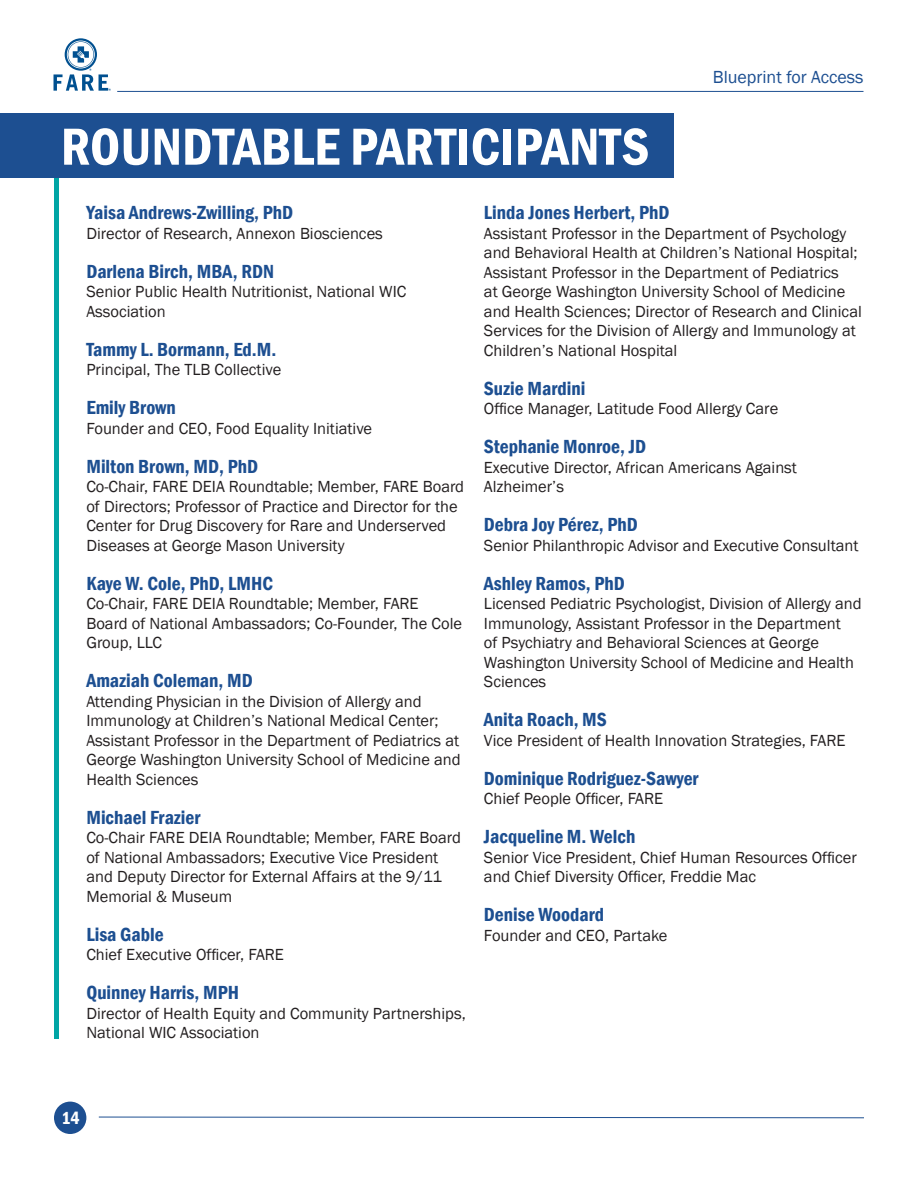
<style>
.page{position:relative;width:918px;height:1188px;background:#fff}
.page>*{position:absolute;margin:0;border:0;box-sizing:border-box;transform-origin:0 0}
.t1{font:600 condensed 54px "Franklin Gothic";color:#fff}
.t2{font:600 condensed 19.5px "Franklin Gothic";color:#1d4f91}
.t3{font:18px "Franklin Gothic";color:#1d4f91}
.t4{font:600 condensed 18px "Franklin Gothic";color:#fff}
.t5{font:16.5px/19.5px "Franklin Gothic";color:#231f20}
</style>
<div class="page">
<div style="left:54px;top:1102px;width:32px;height:32px;background:#1d4f91;border-radius:50%"></div>
<svg style="left:98px;top:1116px;width:766px;height:3px"></svg>
<hr style="left:54px;top:178px;width:4px;height:860px;background:#00a5a5">
<div style="left:0;top:113px;width:674px;height:65px;background:#1d4f91"></div>
<svg style="left:54px;top:38px;width:57px;height:53px"></svg>
<hr style="left:117px;top:91px;width:747px;height:1px;background:#1d4f91">
<p class="t1" style="left:61px;top:111px;width:590px">ROUNDTABLE PARTICIPANTS</p>
<p class="t3" style="left:713px;top:66px;width:152px">Blueprint for Access</p>
<p class="t2" style="left:86px;top:200px;width:208px">Yaisa Andrews-Zwilling, PhD</p>
<p class="t5" style="left:86px;top:224px;width:298px">Director of Research, Annexon Biosciences</p>
<p class="t2" style="left:86px;top:258px;width:189px">Darlena Birch, MBA, RDN</p>
<p class="t5" style="left:86px;top:283px;width:321px">Senior Public Health Nutritionist, National WIC<br>Association</p>
<p class="t2" style="left:86px;top:336px;width:192px">Tammy L. Bormann, Ed.M.</p>
<p class="t5" style="left:86px;top:361px;width:196px">Principal, The TLB Collective</p>
<p class="t2" style="left:86px;top:395px;width:91px">Emily Brown</p>
<p class="t5" style="left:86px;top:419px;width:287px">Founder and CEO, Food Equality Initiative</p>
<p class="t2" style="left:86px;top:453px;width:173px">Milton Brown, MD, PhD</p>
<p class="t5" style="left:86px;top:478px;width:379px">Co-Chair, FARE DEIA Roundtable; Member, FARE Board of Directors; Professor of Practice and Director for the Center for Drug Discovery for Rare and Underserved Diseases at George Mason University</p>
<p class="t2" style="left:86px;top:570px;width:188px">Kaye W. Cole, PhD, LMHC</p>
<p class="t5" style="left:86px;top:595px;width:377px">Co-Chair, FARE DEIA Roundtable; Member, FARE<br>Board of National Ambassadors; Co-Founder, The Cole<br>Group, LLC</p>
<p class="t2" style="left:86px;top:668px;width:168px">Amaziah Coleman, MD</p>
<p class="t5" style="left:86px;top:692px;width:376px">Attending Physician in the Division of Allergy and Immunology at Children’s National Medical Center; Assistant Professor in the Department of Pediatrics at George Washington University School of Medicine and Health Sciences</p>
<p class="t2" style="left:86px;top:804px;width:116px">Michael Frazier</p>
<p class="t5" style="left:86px;top:829px;width:376px">Co-Chair FARE DEIA Roundtable; Member, FARE Board of National Ambassadors; Executive Vice President and Deputy Director for External Affairs at the 9/11<br>Memorial &amp; Museum</p>
<p class="t2" style="left:86px;top:921px;width:79px">Lisa Gable</p>
<p class="t5" style="left:86px;top:946px;width:199px">Chief Executive Officer, FARE</p>
<p class="t2" style="left:86px;top:980px;width:154px">Quinney Harris, MPH</p>
<p class="t5" style="left:86px;top:1004px;width:381px">Director of Health Equity and Community Partnerships,<br>National WIC Association</p>
<p class="t2" style="left:484px;top:200px;width:187px">Linda Jones Herbert, PhD</p>
<p class="t5" style="left:484px;top:224px;width:379px">Assistant Professor in the Department of Psychology and Behavioral Health at Children’s National Hospital; Assistant Professor in the Department of Pediatrics<br>at George Washington University School of Medicine and Health Sciences; Director of Research and Clinical Services for the Division of Allergy and Immunology at Children’s National Hospital</p>
<p class="t2" style="left:484px;top:375px;width:103px">Suzie Mardini</p>
<p class="t5" style="left:484px;top:400px;width:296px">Office Manager, Latitude Food Allergy Care</p>
<p class="t2" style="left:484px;top:434px;width:164px">Stephanie Monroe, JD</p>
<p class="t5" style="left:484px;top:458px;width:315px">Executive Director, African Americans Against<br>Alzheimer’s</p>
<p class="t2" style="left:484px;top:512px;width:155px">Debra Joy Pérez, PhD</p>
<p class="t5" style="left:484px;top:536px;width:376px">Senior Philanthropic Advisor and Executive Consultant</p>
<p class="t2" style="left:484px;top:570px;width:142px">Ashley Ramos, PhD</p>
<p class="t5" style="left:484px;top:595px;width:379px">Licensed Pediatric Psychologist, Division of Allergy and Immunology, Assistant Professor in the Department<br>of Psychiatry and Behavioral Sciences at George Washington University School of Medicine and Health Sciences</p>
<p class="t2" style="left:484px;top:707px;width:124px">Anita Roach, MS</p>
<p class="t5" style="left:484px;top:731px;width:363px">Vice President of Health Innovation Strategies, FARE</p>
<p class="t2" style="left:484px;top:765px;width:216px">Dominique Rodriguez-Sawyer</p>
<p class="t5" style="left:484px;top:790px;width:181px">Chief People Officer, FARE</p>
<p class="t2" style="left:484px;top:824px;width:153px">Jacqueline M. Welch</p>
<p class="t5" style="left:484px;top:848px;width:374px">Senior Vice President, Chief Human Resources Officer and Chief Diversity Officer, Freddie Mac</p>
<p class="t2" style="left:484px;top:902px;width:122px">Denise Woodard</p>
<p class="t5" style="left:484px;top:926px;width:185px">Founder and CEO, Partake</p>
<p class="t4" style="left:62px;top:1106px;width:20px">14</p>
</div>
